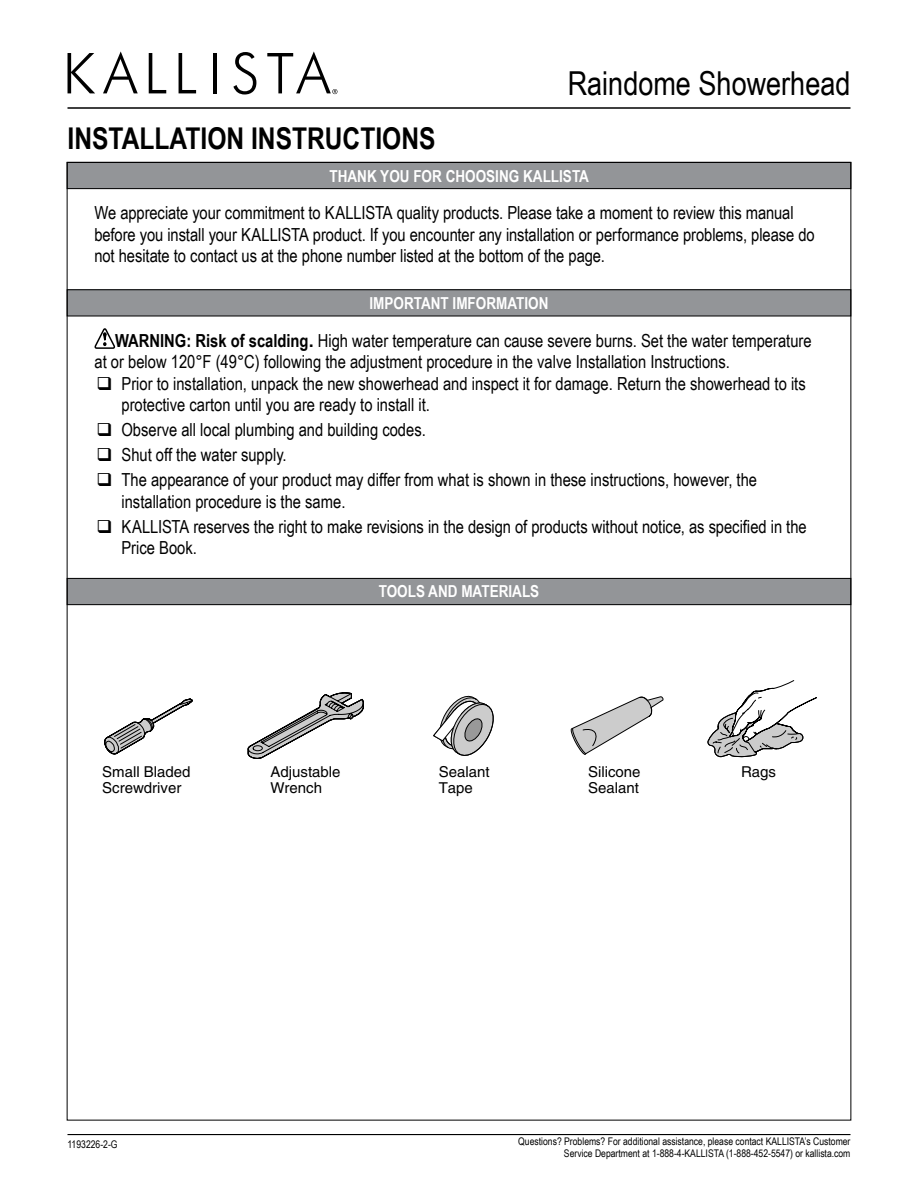
<style>
.page{position:relative;width:918px;height:1188px;background:#fff}
.page>*{position:absolute;margin:0;border:0;box-sizing:border-box;transform-origin:0 0}
.t1{font:33px "Arial Narrow";color:#000}
.t2{font:700 30px "Arial Narrow";color:#000}
.t3{font:18px/21.6px "Arial Narrow";color:#000}
.t4{font:700 16.5px "Arial Narrow";color:#fff}
.t5{font:15px/16.5px "Helvetica";color:#000}
.t6{font:10.5px/12.6px "Arial Narrow";color:#000;text-align:right}
.s1{font-weight:700}
.s2{font-family:"Arial";font-weight:700}
</style>
<div class="page">
<svg style="left:68px;top:53px;width:27px;height:40px"></svg>
<svg style="left:103px;top:51px;width:35px;height:42px"></svg>
<svg style="left:149px;top:53px;width:17px;height:40px"></svg>
<svg style="left:179px;top:53px;width:17px;height:40px"></svg>
<hr style="left:213px;top:53px;width:4px;height:40px;background:#000">
<svg style="left:233px;top:52px;width:23px;height:42px"></svg>
<svg style="left:267px;top:51px;width:70px;height:43px"></svg>
<hr style="left:68px;top:107px;width:782px;height:2px;background:#000">
<hr style="left:68px;top:1134px;width:782px;height:1px;background:#000">
<div style="left:67px;top:162px;width:784px;height:27px;background:#939598"></div>
<div style="left:67px;top:162px;width:784px;height:27px;border:1px solid #000"></div>
<div style="left:67px;top:290px;width:784px;height:26px;background:#939598"></div>
<div style="left:67px;top:289px;width:784px;height:27px;border:1px solid #000"></div>
<svg style="left:95px;top:328px;width:21px;height:21px"></svg>
<div style="left:67px;top:578px;width:784px;height:27px;background:#939598"></div>
<div style="left:67px;top:578px;width:784px;height:27px;border:1px solid #000"></div>
<svg style="left:433px;top:695px;width:61px;height:61px"></svg>
<svg style="left:707px;top:680px;width:110px;height:78px"></svg>
<svg style="left:247px;top:692px;width:117px;height:67px"></svg>
<svg style="left:570px;top:696px;width:94px;height:59px"></svg>
<svg style="left:104px;top:698px;width:89px;height:57px"></svg>
<h2 class="t2" style="left:68px;top:115px;width:370px">INSTALLATION INSTRUCTIONS</h2>
<h1 class="t1" style="left:568px;top:59px;width:284px">Raindome Showerhead</h1>
<p class="t4" style="left:329px;top:164px;width:261px">THANK YOU FOR CHOOSING KALLISTA</p>
<p class="t3" style="left:94px;top:201px;width:722px">We appreciate your commitment to KALLISTA quality products. Please take a moment to review this manual before you install your KALLISTA product. If you encounter any installation or performance problems, please do not hesitate to contact us at the phone number listed at the bottom of the page.</p>
<p class="t4" style="left:369px;top:290px;width:181px">IMPORTANT IMFORMATION</p>
<p class="t3" style="left:94px;top:329px;width:719px;text-indent:21px"><span class="s1">WARNING: Risk of scalding</span><span class="s2">.</span> High water temperature can cause severe burns. Set the water temperature at or below 120°F (49°C) following the adjustment procedure in the valve Installation Instructions.</p>
<p class="t3" style="left:122px;top:372px;width:686px">Prior to installation, unpack the new showerhead and inspect it for damage. Return the showerhead to its protective carton until you are ready to install it.</p>
<p class="t3" style="left:122px;top:417px;width:637px;line-height:24.9px">Observe all local plumbing and building codes.<br>Shut off the water supply.<br>The appearance of your product may differ from what is shown in these instructions, however, the</p>
<p class="t3" style="left:122px;top:488px;width:687px;line-height:24.9px">installation procedure is the same.<br>KALLISTA reserves the right to make revisions in the design of products without notice, as specified in the</p>
<p class="t3" style="left:122px;top:537px;width:77px">Price Book.</p>
<p class="t4" style="left:379px;top:579px;width:162px">TOOLS AND MATERIALS</p>
<p class="t5" style="left:102px;top:763px;width:90px">Small Bladed<br>Screwdriver</p>
<p class="t5" style="left:270px;top:763px;width:72px">Adjustable<br>Wrench</p>
<p class="t5" style="left:588px;top:763px;width:54px">Silicone<br>Sealant</p>
<p class="t5" style="left:439px;top:763px;width:52px">Sealant</p>
<p class="t5" style="left:741px;top:763px;width:37px">Rags</p>
<p class="t5" style="left:439px;top:780px;width:36px">Tape</p>
<p class="t6" style="left:68px;top:1137px;width:52px">1193226-2-G</p>
<p class="t6" style="left:518px;top:1134px;width:334px">Questions? Problems? For additional assistance, please contact KALLISTA’s Customer<br>Service Department at 1-888-4-KALLISTA (1-888-452-5547) or kallista.com</p>
</div>
